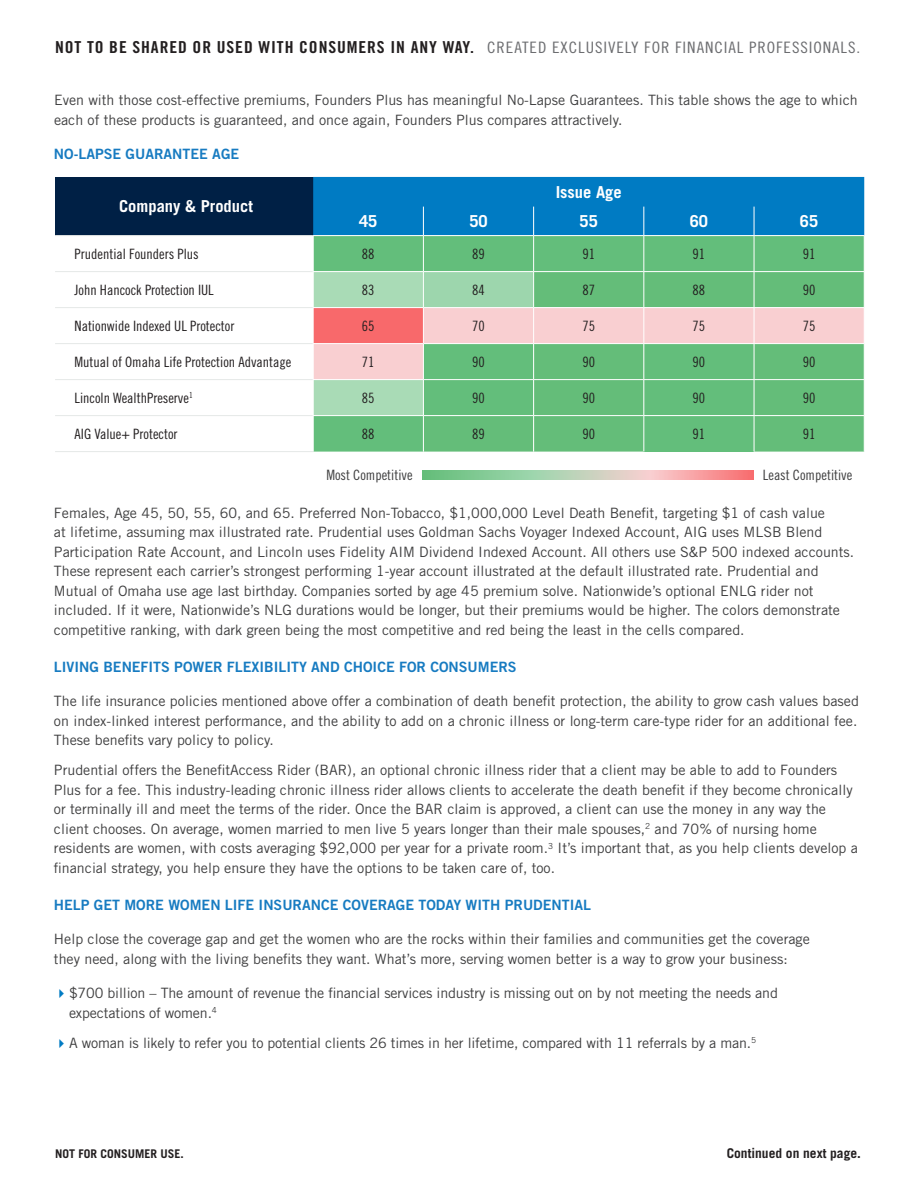
<style>
.page{position:relative;width:918px;height:1188px;background:#fff}
.page>*{position:absolute;margin:0;border:0;box-sizing:border-box;transform-origin:0 0}
.t1{font:700 16.5px "Trade Gothic LT Std";color:#fff}
.t2{font:15.75px "Trade Gothic LT Std Cn 18";letter-spacing:.055em;color:#6c6d70;scale:1.07 1}
.text_-_bar_chart{font:14.25px/19.5px "Trade Gothic LT Std";color:#3e3e3f}
.t3{font:14.25px "Trade Gothic LT Std Cn 18";color:#231f20}
.blue_callout{font:14.25px "Trade Gothic LT Std Bd 2";color:#177bc1}
.t4{font:14.25px "Trade Gothic LT Std Cn 18";color:#3e3e3f}
.t5{font:700 13.5px "Trade Gothic LT Std";color:#231f20}
.t6{font:700 12px "Trade Gothic LT Std";color:#231f20}
.s1{font-family:"Trade Gothic LT Std Bd Cn 20";font-size:16.5px;color:#231f20}
</style>
<div class="page">
<div style="left:55px;top:177px;width:258px;height:59px;background:#002045"></div>
<div style="left:314px;top:236px;width:550px;height:35px;background:#63be7b"></div>
<svg style="left:314px;top:272px;width:550px;height:180px;background:#91c193"></svg>
<div style="left:644px;top:416px;width:110px;height:36px;background:#63be7b"></div>
<div style="left:313px;top:177px;width:551px;height:58px;background:#007bc3"></div>
<hr style="left:55px;top:235px;width:258px;height:1px;background:#e5e8e7">
<hr style="left:55px;top:271px;width:258px;height:1px;background:#e5e8e7">
<hr style="left:55px;top:307px;width:258px;height:1px;background:#e5e8e7">
<hr style="left:55px;top:343px;width:258px;height:1px;background:#e5e8e7">
<hr style="left:55px;top:379px;width:258px;height:1px;background:#e5e8e7">
<hr style="left:55px;top:415px;width:258px;height:1px;background:#e5e8e7">
<hr style="left:55px;top:451px;width:259px;height:1px;background:#e5e8e7">
<hr style="left:423px;top:236px;width:1px;height:35px;background:#fff">
<hr style="left:533px;top:236px;width:1px;height:35px;background:#fff">
<hr style="left:643px;top:236px;width:1px;height:35px;background:#fff">
<hr style="left:754px;top:236px;width:1px;height:35px;background:#fff">
<hr style="left:423px;top:272px;width:1px;height:35px;background:#fff">
<hr style="left:533px;top:272px;width:1px;height:35px;background:#fff">
<hr style="left:643px;top:272px;width:1px;height:35px;background:#fff">
<hr style="left:754px;top:272px;width:1px;height:35px;background:#fff">
<hr style="left:423px;top:380px;width:1px;height:35px;background:#fff">
<hr style="left:533px;top:380px;width:1px;height:35px;background:#fff">
<hr style="left:643px;top:380px;width:1px;height:35px;background:#fff">
<hr style="left:754px;top:380px;width:1px;height:35px;background:#fff">
<hr style="left:313px;top:379px;width:110px;height:1px;background:#fff">
<hr style="left:313px;top:307px;width:110px;height:1px;background:#fff">
<hr style="left:313px;top:343px;width:110px;height:1px;background:#fff">
<hr style="left:423px;top:308px;width:1px;height:35px;background:#fff">
<hr style="left:423px;top:307px;width:111px;height:1px;background:#fff">
<hr style="left:533px;top:308px;width:1px;height:35px;background:#fff">
<hr style="left:534px;top:307px;width:110px;height:1px;background:#fff">
<hr style="left:643px;top:308px;width:1px;height:35px;background:#fff">
<hr style="left:644px;top:307px;width:110px;height:1px;background:#fff">
<hr style="left:754px;top:307px;width:111px;height:1px;background:#fff">
<hr style="left:754px;top:308px;width:1px;height:35px;background:#fff">
<hr style="left:423px;top:344px;width:1px;height:35px;background:#fff">
<hr style="left:423px;top:343px;width:111px;height:1px;background:#fff">
<hr style="left:423px;top:379px;width:111px;height:1px;background:#fff">
<hr style="left:533px;top:344px;width:1px;height:35px;background:#fff">
<hr style="left:534px;top:343px;width:110px;height:1px;background:#fff">
<hr style="left:534px;top:379px;width:110px;height:1px;background:#fff">
<hr style="left:643px;top:344px;width:1px;height:35px;background:#fff">
<hr style="left:644px;top:343px;width:110px;height:1px;background:#fff">
<hr style="left:644px;top:379px;width:110px;height:1px;background:#fff">
<hr style="left:754px;top:344px;width:1px;height:35px;background:#fff">
<hr style="left:754px;top:343px;width:111px;height:1px;background:#fff">
<hr style="left:754px;top:379px;width:111px;height:1px;background:#fff">
<hr style="left:313px;top:415px;width:110px;height:1px;background:#fff">
<hr style="left:423px;top:415px;width:111px;height:1px;background:#fff">
<hr style="left:423px;top:416px;width:1px;height:36px;background:#fff">
<hr style="left:534px;top:415px;width:110px;height:1px;background:#fff">
<hr style="left:533px;top:416px;width:1px;height:36px;background:#fff">
<hr style="left:644px;top:415px;width:110px;height:1px;background:#fff">
<hr style="left:643px;top:416px;width:1px;height:36px;background:#fff">
<hr style="left:754px;top:415px;width:111px;height:1px;background:#fff">
<hr style="left:754px;top:416px;width:1px;height:36px;background:#fff">
<svg style="left:423px;top:471px;width:330px;height:8px;background:#c0bea6"></svg>
<p class="t2" style="left:55px;top:38px;width:754px"><span class="s1">NOT TO BE SHARED OR USED WITH CONSUMERS IN ANY WAY.</span> CREATED EXCLUSIVELY FOR FINANCIAL PROFESSIONALS.</p>
<p class="text_-_bar_chart" style="left:54px;top:90px;width:805px">Even with those cost-effective premiums, Founders Plus has meaningful No-Lapse Guarantees. This table shows the age to which each of these products is guaranteed, and once again, Founders Plus compares attractively.</p>
<p class="blue_callout" style="left:54px;top:145px;width:187px">NO-LAPSE GUARANTEE AGE</p>
<p class="t1" style="left:119px;top:196px;width:135px">Company &amp; Product</p>
<p class="t1" style="left:556px;top:182px;width:67px">Issue Age</p>
<p class="t1" style="left:359px;top:211px;width:20px">45</p>
<p class="t1" style="left:469px;top:211px;width:20px">50</p>
<p class="t1" style="left:580px;top:211px;width:20px">55</p>
<p class="t1" style="left:690px;top:211px;width:20px">60</p>
<p class="t1" style="left:800px;top:211px;width:20px">65</p>
<p class="t3" style="left:75px;top:245px;width:126px">Prudential Founders Plus</p>
<p class="t3" style="left:362px;top:245px;width:14px">88</p>
<p class="t3" style="left:472px;top:245px;width:14px">89</p>
<p class="t3" style="left:582px;top:245px;width:14px">91</p>
<p class="t3" style="left:693px;top:245px;width:14px">91</p>
<p class="t3" style="left:803px;top:245px;width:14px">91</p>
<p class="t3" style="left:75px;top:281px;width:141px">John Hancock Protection IUL</p>
<p class="t3" style="left:362px;top:281px;width:14px">83</p>
<p class="t3" style="left:472px;top:281px;width:14px">84</p>
<p class="t3" style="left:582px;top:281px;width:14px">87</p>
<p class="t3" style="left:693px;top:281px;width:14px">88</p>
<p class="t3" style="left:803px;top:281px;width:14px">90</p>
<p class="t3" style="left:75px;top:317px;width:161px">Nationwide Indexed UL Protector</p>
<p class="t3" style="left:362px;top:317px;width:14px">65</p>
<p class="t3" style="left:472px;top:317px;width:14px">70</p>
<p class="t3" style="left:582px;top:317px;width:14px">75</p>
<p class="t3" style="left:693px;top:317px;width:14px">75</p>
<p class="t3" style="left:803px;top:317px;width:14px">75</p>
<p class="t3" style="left:75px;top:353px;width:218px">Mutual of Omaha Life Protection Advantage</p>
<p class="t3" style="left:362px;top:353px;width:14px">71</p>
<p class="t3" style="left:472px;top:353px;width:14px">90</p>
<p class="t3" style="left:582px;top:353px;width:14px">90</p>
<p class="t3" style="left:693px;top:353px;width:14px">90</p>
<p class="t3" style="left:803px;top:353px;width:14px">90</p>
<p class="t3" style="left:75px;top:389px;width:120px">Lincoln WealthPreserve<sup>1</sup></p>
<p class="t3" style="left:362px;top:389px;width:14px">85</p>
<p class="t3" style="left:472px;top:389px;width:14px">90</p>
<p class="t3" style="left:582px;top:389px;width:14px">90</p>
<p class="t3" style="left:693px;top:389px;width:14px">90</p>
<p class="t3" style="left:803px;top:389px;width:14px">90</p>
<p class="t3" style="left:75px;top:425px;width:104px">AIG Value+ Protector</p>
<p class="t3" style="left:362px;top:425px;width:14px">88</p>
<p class="t3" style="left:472px;top:425px;width:14px">89</p>
<p class="t3" style="left:582px;top:425px;width:14px">90</p>
<p class="t3" style="left:693px;top:425px;width:14px">91</p>
<p class="t3" style="left:803px;top:425px;width:14px">91</p>
<p class="t4" style="left:326px;top:467px;width:88px">Most Competitive</p>
<p class="t4" style="left:763px;top:467px;width:91px">Least Competitive</p>
<p class="text_-_bar_chart" style="left:54px;top:503px;width:802px">Females, Age 45, 50, 55, 60, and 65. Preferred Non-Tobacco, $1,000,000 Level Death Benefit, targeting $1 of cash value<br>at lifetime, assuming max illustrated rate. Prudential uses Goldman Sachs Voyager Indexed Account, AIG uses MLSB Blend Participation Rate Account, and Lincoln uses Fidelity AIM Dividend Indexed Account. All others use S&amp;P 500 indexed accounts.<br>These represent each carrier’s strongest performing 1-year account illustrated at the default illustrated rate. Prudential and Mutual of Omaha use age last birthday. Companies sorted by age 45 premium solve. Nationwide’s optional ENLG rider not included. If it were, Nationwide’s NLG durations would be longer, but their premiums would be higher. The colors demonstrate competitive ranking, with dark green being the most competitive and red being the least in the cells compared.</p>
<p class="blue_callout" style="left:54px;top:658px;width:464px">LIVING BENEFITS POWER FLEXIBILITY AND CHOICE FOR CONSUMERS</p>
<p class="text_-_bar_chart" style="left:54px;top:691px;width:807px;text-align:justify">The life insurance policies mentioned above offer a combination of death benefit protection, the ability to grow cash values based on index-linked interest performance, and the ability to add on a chronic illness or long-term care-type rider for an additional fee.<br>These benefits vary policy to policy.</p>
<p class="text_-_bar_chart" style="left:54px;top:760px;width:806px">Prudential offers the BenefitAccess Rider (BAR), an optional chronic illness rider that a client may be able to add to Founders Plus for a fee. This industry-leading chronic illness rider allows clients to accelerate the death benefit if they become chronically or terminally ill and meet the terms of the rider. Once the BAR claim is approved, a client can use the money in any way the client chooses. On average, women married to men live 5 years longer than their male spouses,<sup>2</sup> and 70% of nursing home residents are women, with costs averaging $92,000 per year for a private room.<sup>3</sup> It’s important that, as you help clients develop a financial strategy, you help ensure they have the options to be taken care of, too.</p>
<p class="blue_callout" style="left:54px;top:896px;width:539px">HELP GET MORE WOMEN LIFE INSURANCE COVERAGE TODAY WITH PRUDENTIAL</p>
<p class="text_-_bar_chart" style="left:54px;top:929px;width:757px">Help close the coverage gap and get the women who are the rocks within their families and communities get the coverage they need, along with the living benefits they want. What’s more, serving women better is a way to grow your business:</p>
<p class="text_-_bar_chart" style="left:69px;top:983px;width:710px">$700 billion – The amount of revenue the financial services industry is missing out on by not meeting the needs and expectations of women.<sup>4</sup></p>
<p class="text_-_bar_chart" style="left:69px;top:1033px;width:689px">A woman is likely to refer you to potential clients 26 times in her lifetime, compared with 11 referrals by a man.<sup>5</sup></p>
<p class="t6" style="left:55px;top:1146px;width:130px">NOT FOR CONSUMER USE.</p>
<p class="t5" style="left:727px;top:1145px;width:136px">Continued on next page.</p>
</div>
